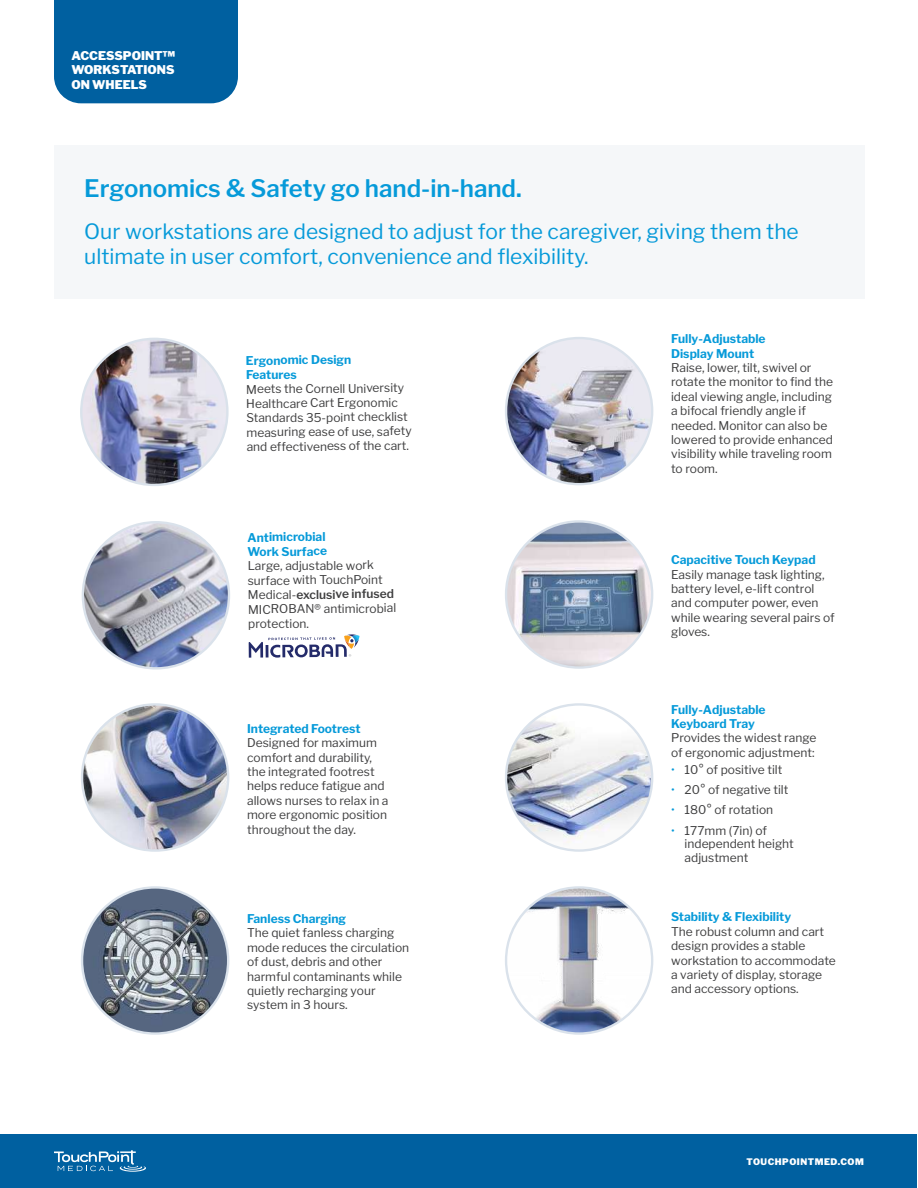
<style>
.page{position:relative;width:918px;height:1188px;background:#fff}
.page>*{position:absolute;margin:0;border:0;box-sizing:border-box;transform-origin:0 0}
.t1{font:600 24px "Libre Franklin";color:#069ad9}
.t2{font:21px/25.2px "Libre Franklin";color:#069ad9}
.t3{font:12px/14.4px "Libre Franklin";color:#3e3e3f}
.t4{font:700 12px/14.4px "Libre Franklin";color:#069ad9}
.t5{font:900 12px/14.4px "Libre Franklin";color:#fff;text-align:justify}
.t6{font:900 9px "Libre Franklin";letter-spacing:.06em;color:#fff}
.s1{font-weight:600}
.s2{color:#069ad9}
</style>
<div class="page">
<div style="left:0;top:1134px;width:917px;height:54px;background:#0060a0"></div>
<svg style="left:54px;top:1150px;width:92px;height:22px"></svg>
<div style="left:54px;top:146px;width:810px;height:153px;background:#f5f7f9"></div>
<img style="left:81px;top:340px;width:145px;height:144px">
<img style="left:84px;top:522px;width:144px;height:145px">
<img style="left:82px;top:704px;width:146px;height:147px;border-radius:73px">
<img style="left:82px;top:887px;width:146px;height:147px;border-radius:73px">
<img style="left:506px;top:338px;width:146px;height:146px;border-radius:73px">
<img style="left:506px;top:521px;width:146px;height:147px;border-radius:73px">
<img style="left:506px;top:704px;width:146px;height:147px;border-radius:73px">
<img style="left:506px;top:887px;width:146px;height:147px;border-radius:73px">
<svg style="left:248px;top:634px;width:111px;height:24px"></svg>
<div style="left:54px;top:0;width:184px;height:103px;background:#0060a0"></div>
<p class="t5" style="left:71px;top:48px;width:105px">ACCESSPOINT™ WORKSTATIONS ON WHEELS</p>
<h1 class="t1" style="left:84px;top:174px;width:439px">Ergonomics &amp; Safety go hand-in-hand.</h1>
<h2 class="t2" style="left:84px;top:219px;width:716px">Our workstations are designed to adjust for the caregiver, giving them the ultimate in user comfort, convenience and flexibility.</h2>
<p class="t4" style="left:246px;top:353px;width:107px">Ergonomic Design<br>Features</p>
<p class="t3" style="left:246px;top:381px;width:167px">Meets the Cornell University<br>Healthcare Cart Ergonomic<br>Standards 35-point checklist measuring ease of use, safety and effectiveness of the cart.</p>
<p class="t4" style="left:247px;top:530px;width:81px">Antimicrobial<br>Work Surface</p>
<p class="t3" style="left:248px;top:558px;width:150px">Large, adjustable work surface with TouchPoint<br>Medical-<span class="s1">exclusive infused<br></span>MICROBAN® antimicrobial protection.</p>
<p class="t4" style="left:247px;top:721px;width:115px">Integrated Footrest</p>
<p class="t3" style="left:247px;top:736px;width:143px">Designed for maximum comfort and durability, the integrated footrest helps reduce fatigue and allows nurses to relax in a more ergonomic position throughout the day.</p>
<p class="t4" style="left:247px;top:912px;width:101px">Fanless Charging</p>
<p class="t3" style="left:247px;top:926px;width:164px">The quiet fanless charging mode reduces the circulation of dust, debris and other harmful contaminants while quietly recharging your system in 3 hours.</p>
<p class="t4" style="left:671px;top:332px;width:96px">Fully-Adjustable<br>Display Mount</p>
<p class="t3" style="left:671px;top:360px;width:163px">Raise, lower, tilt, swivel or rotate the monitor to find the ideal viewing angle, including a bifocal friendly angle if needed. Monitor can also be lowered to provide enhanced visibility while traveling room to room.</p>
<p class="t4" style="left:671px;top:553px;width:146px">Capacitive Touch Keypad</p>
<p class="t3" style="left:671px;top:567px;width:165px">Easily manage task lighting, battery level, e-lift control and computer power, even while wearing several pairs of gloves.</p>
<p class="t4" style="left:671px;top:702px;width:96px">Fully-Adjustable<br>Keyboard Tray</p>
<p class="t3" style="left:671px;top:731px;width:147px">Provides the widest range of ergonomic adjustment:</p>
<p class="t3" style="left:671px;top:762px;width:113px"><span class="s2">•</span> 10° of positive tilt</p>
<p class="t3" style="left:671px;top:782px;width:119px"><span class="s2">•</span> 20° of negative tilt</p>
<p class="t3" style="left:671px;top:803px;width:104px"><span class="s2">•</span> 180° of rotation</p>
<p class="t3" style="left:685px;top:823px;width:111px;line-height:14px;text-indent:-14px"><span class="s2">•</span> 177mm (7in) of independent height adjustment</p>
<p class="t4" style="left:671px;top:910px;width:122px">Stability &amp; Flexibility</p>
<p class="t3" style="left:671px;top:924px;width:166px">The robust column and cart design provides a stable workstation to accommodate a variety of display, storage and accessory options.</p>
<p class="t6" style="left:747px;top:1157px;width:119px">TOUCHPOINTMED.COM</p>
</div>
